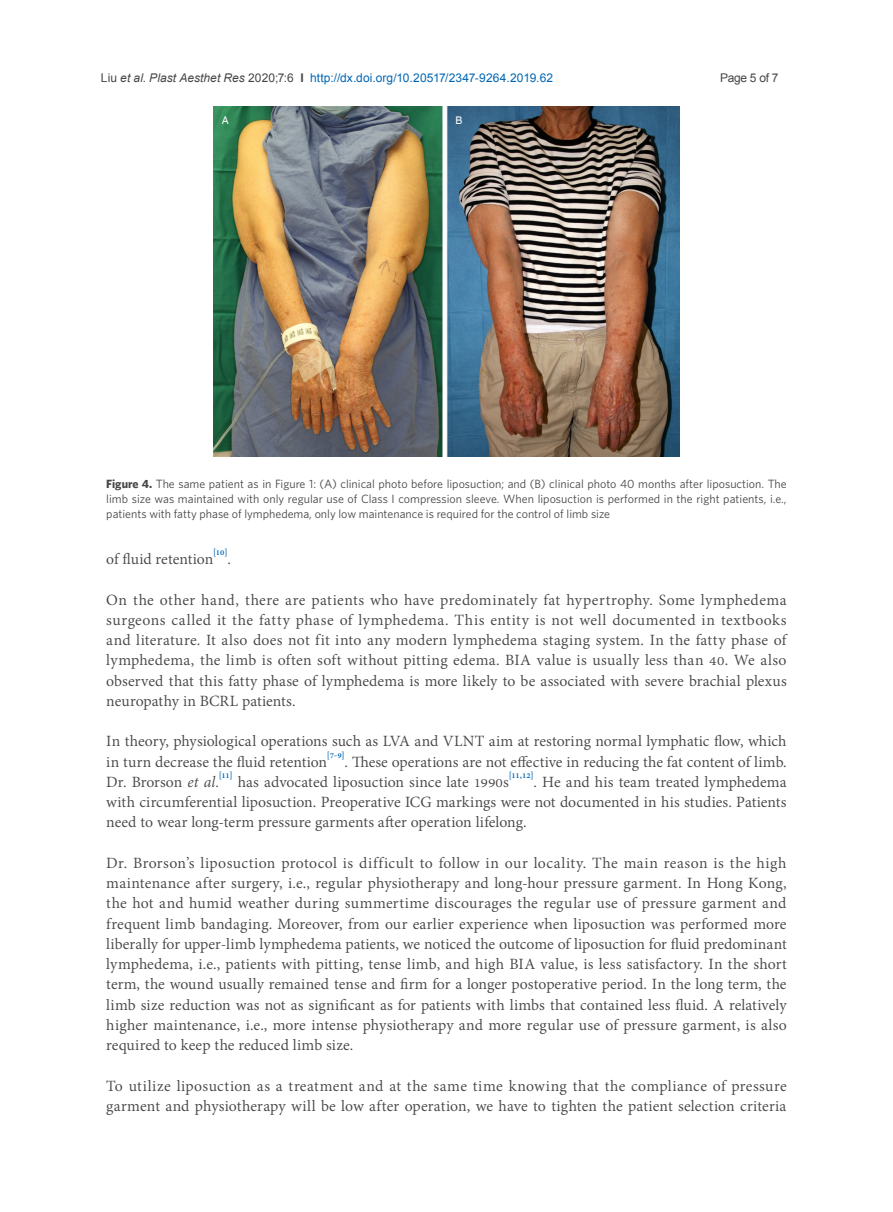
<style>
.page{position:relative;width:893px;height:1212px;background:#fff}
.page>*{position:absolute;margin:0;border:0;box-sizing:border-box;transform-origin:0 0}
.正文{font:19.2px/20.2px "Adobe Thai";letter-spacing:.01em;color:#484648;text-align:justify}
.t1{font:12px/15px "Whitney";color:#484648;text-align:justify}
.t2{font:12px "Arial";letter-spacing:.01em;color:#0166b3}
.t3{font:12px "Arial";letter-spacing:-.025em;color:#484648}
.t4{font:10.5px "Helvetica";color:#fff}
.s1{color:#484648}
.s2{font-style:italic;color:#484648}
.s3{font-weight:700;color:#484648}
.s4{font-weight:700}
.s5{font-style:italic}
</style>
<div class="page">
<img style="left:213px;top:106px;width:467px;height:350px">
<div style="left:443px;top:99px;width:4px;height:365px;background:#fff;border:1px solid #fff"></div>
<p class="t2" style="left:101px;top:69px;width:454px"><span class="s1">Liu</span> <span class="s2">et al</span><span class="s1">.</span> <span class="s2">Plast Aesthet Res</span> <span class="s1">2020;7:6</span> <span class="s3">I</span> http://dx.doi.org/10.20517/2347-9264.2019.62</p>
<p class="t3" style="left:720px;top:69px;width:60px">Page 5 of 7</p>
<p class="t4" style="left:222px;top:114px;width:9px">A</p>
<p class="t4" style="left:455px;top:114px;width:9px">B</p>
<p class="t1" style="left:106px;top:476px;width:682px"><span class="s4">Figure 4.</span> The same patient as in Figure 1: (A) clinical photo before liposuction; and (B) clinical photo 40 months after liposuction. The limb size was maintained with only regular use of Class I compression sleeve. When liposuction is performed in the right patients, i.e., patients with fatty phase of lymphedema, only low maintenance is required for the control of limb size</p>
<p class="正文" style="left:106px;top:547px;width:126px">of fluid retention<sup>[10]</sup>.</p>
<p class="正文" style="left:106px;top:588px;width:682px">On the other hand, there are patients who have predominately fat hypertrophy. Some lymphedema surgeons called it the fatty phase of lymphedema. This entity is not well documented in textbooks and literature. It also does not fit into any modern lymphedema staging system. In the fatty phase of lymphedema, the limb is often soft without pitting edema. BIA value is usually less than 40. We also observed that this fatty phase of lymphedema is more likely to be associated with severe brachial plexus neuropathy in BCRL patients.</p>
<p class="正文" style="left:106px;top:729px;width:682px">In theory, physiological operations such as LVA and VLNT aim at restoring normal lymphatic flow, which in turn decrease the fluid retention<sup>[7-9]</sup>. These operations are not effective in reducing the fat content of limb.<br>Dr. Brorson <span class="s5">et al.</span><sup>[11]</sup> has advocated liposuction since late 1990s<sup>[11,12]</sup>. He and his team treated lymphedema with circumferential liposuction. Preoperative ICG markings were not documented in his studies. Patients need to wear long-term pressure garments after operation lifelong.</p>
<p class="正文" style="left:106px;top:851px;width:682px">Dr. Brorson’s liposuction protocol is difficult to follow in our locality. The main reason is the high maintenance after surgery, i.e., regular physiotherapy and long-hour pressure garment. In Hong Kong, the hot and humid weather during summertime discourages the regular use of pressure garment and frequent limb bandaging. Moreover, from our earlier experience when liposuction was performed more liberally for upper-limb lymphedema patients, we noticed the outcome of liposuction for fluid predominant lymphedema, i.e., patients with pitting, tense limb, and high BIA value, is less satisfactory. In the short term, the wound usually remained tense and firm for a longer postoperative period. In the long term, the limb size reduction was not as significant as for patients with limbs that contained less fluid. A relatively higher maintenance, i.e., more intense physiotherapy and more regular use of pressure garment, is also required to keep the reduced limb size.</p>
<p class="正文" style="left:106px;top:1074px;width:682px">To utilize liposuction as a treatment and at the same time knowing that the compliance of pressure garment and physiotherapy will be low after operation, we have to tighten the patient selection criteria</p>
</div>
